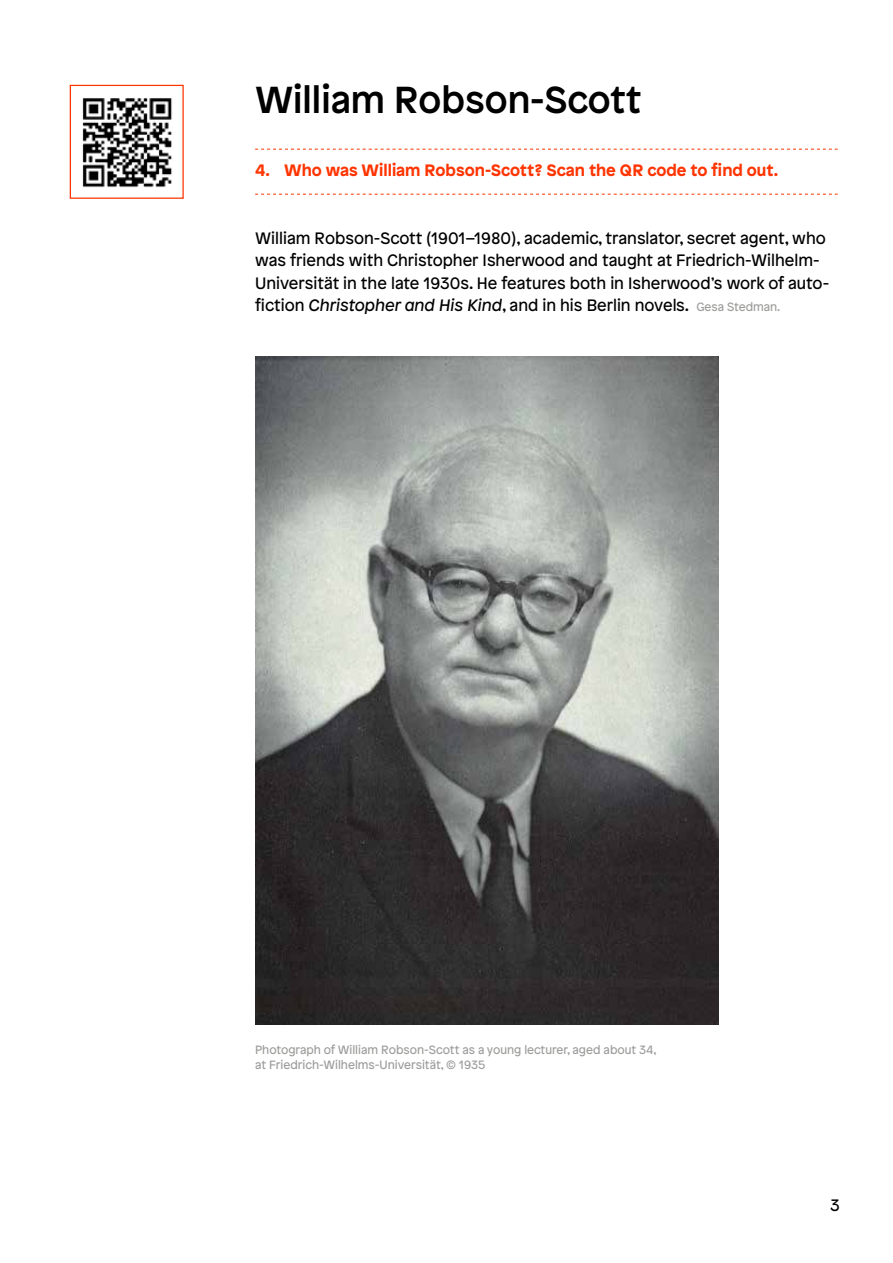
<style>
.page{position:relative;width:893px;height:1263px;background:#fff}
.page>*{position:absolute;margin:0;border:0;box-sizing:border-box;transform-origin:0 0}
.t1{font:500 37.5px "Patron";color:#000}
.t2{font:16.5px/22.5px "Patron";color:#000}
.t3{font:700 16.5px "Patron";color:#ff3400}
.t4{font:12px/15px "Patron";color:#9d9d9c}
.s1{font-style:italic}
.s2{font-size:12px;color:#9d9d9c}
</style>
<div class="page">
<svg style="left:255px;top:149px;width:583px;height:1px"></svg>
<svg style="left:255px;top:194px;width:583px;height:1px"></svg>
<img style="left:255px;top:356px;width:464px;height:668px">
<img style="left:82px;top:98px;width:90px;height:90px">
<div style="left:70px;top:85px;width:114px;height:114px;border:1px solid #ff3400"></div>
<h1 class="t1" style="left:255px;top:71px;width:388px">William Robson-Scott</h1>
<p class="t3" style="left:255px;top:157px;width:524px">4. Who was William Robson-Scott? Scan the QR code to find out.</p>
<p class="t2" style="left:255px;top:226px;width:575px">William Robson-Scott (1901–1980), academic, translator, secret agent, who was friends with Christopher Isherwood and taught at Friedrich-Wilhelm-Universität in the late 1930s. He features both in Isherwood’s work of auto&shy;fiction <span class="s1">Christopher and His Kind</span>, and in his Berlin novels. <span class="s2">Gesa Stedman.</span></p>
<p class="t4" style="left:255px;top:1041px;width:403px">Photograph of William Robson-Scott as a young lecturer, aged about 34, at Friedrich-Wilhelms-Universität, © 1935</p>
<p class="t2" style="left:830px;top:1193px;width:11px">3</p>
</div>
